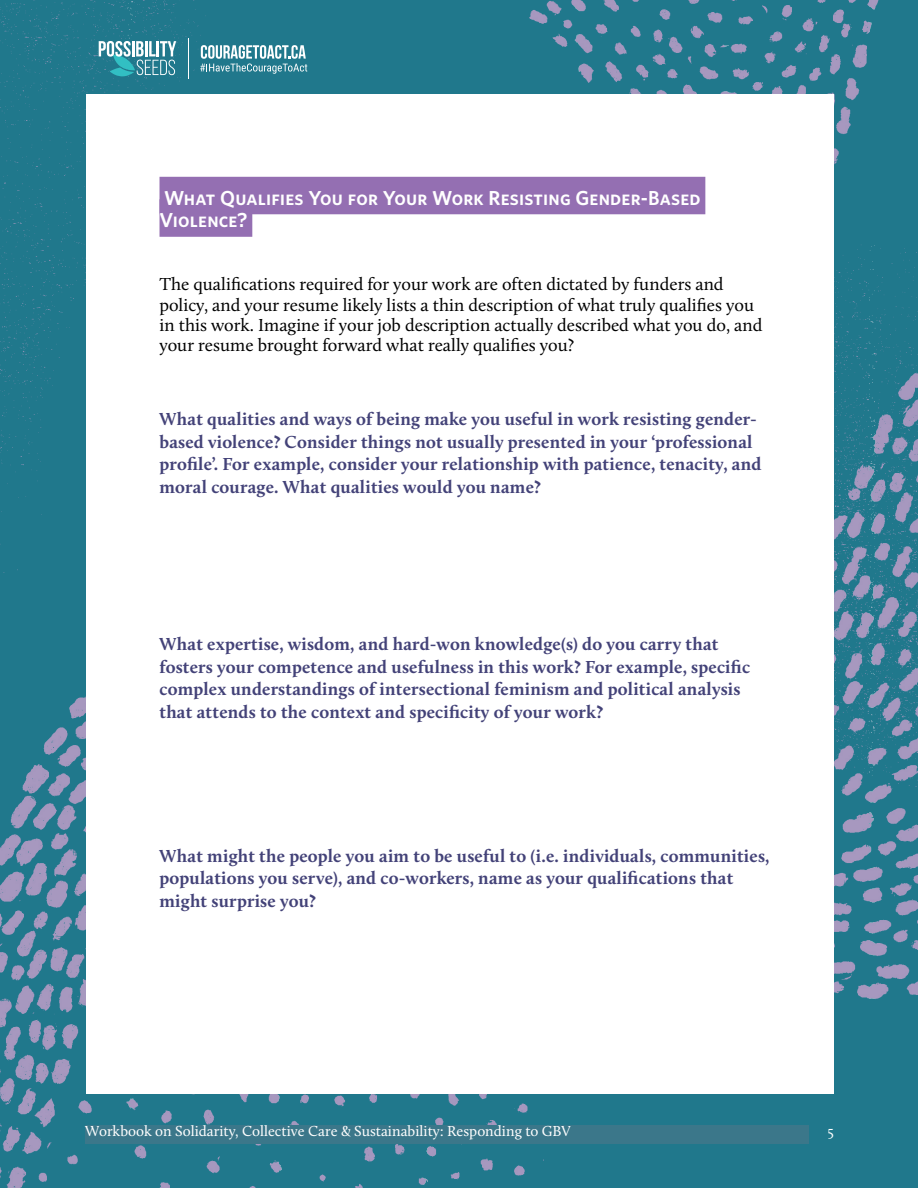
<style>
.page{position:relative;width:918px;height:1188px;background:#fff}
.page>*{position:absolute;margin:0;border:0;box-sizing:border-box;transform-origin:0 0}
.t1{font:20.25px/22.5px "Whitney HTF Semi Bold SC";letter-spacing:.01em;color:#fff}
.t2{font:700 18px/22.5px "Calluna";letter-spacing:.01em;color:#434278}
.t3{font:18px/20.2px "Calluna";color:#000}
.t4{font:15px "Calluna";color:#fff}
</style>
<div class="page">
<img style="left:0;top:0;width:918px;height:1188px">
<div style="left:85px;top:1125px;width:724px;height:18px;background:#3b778a"></div>
<div style="left:86px;top:94px;width:748px;height:1000px;background:#fff"></div>
<div style="left:160px;top:177px;width:545px;height:37px;background:#946fb2"></div>
<div style="left:160px;top:199px;width:92px;height:38px;background:#946fb2"></div>
<svg style="left:99px;top:41px;width:77px;height:35px"></svg>
<svg style="left:200px;top:45px;width:107px;height:29px;background:#68a3b1"></svg>
<hr style="left:188px;top:38px;width:1px;height:41px;background:#fff">
<p class="t1" style="left:160px;top:186px;width:543px">What Qualifies You for Your Work Resisting Gender-Based<br>Violence?</p>
<p class="t3" style="left:160px;top:274px;width:605px">The qualifications required for your work are often dictated by funders and policy, and your resume likely lists a thin description of what truly qualifies you in this work. Imagine if your job description actually described what you do, and your resume brought forward what really qualifies you?</p>
<p class="t2" style="left:160px;top:407px;width:604px">What qualities and ways of being make you useful in work resisting gender&shy;based violence? Consider things not usually presented in your ‘professional profile’. For example, consider your relationship with patience, tenacity, and moral courage. What qualities would you name?</p>
<p class="t2" style="left:160px;top:632px;width:592px">What expertise, wisdom, and hard-won knowledge(s) do you carry that fosters your competence and usefulness in this work? For example, specific complex understandings of intersectional feminism and political analysis that attends to the context and specificity of your work?</p>
<p class="t2" style="left:160px;top:844px;width:612px">What might the people you aim to be useful to (i.e. individuals, communities, populations you serve), and co-workers, name as your qualifications that might surprise you?</p>
<p class="t4" style="left:85px;top:1122px;width:487px">Workbook on Solidarity, Collective Care &amp; Sustainability: Responding to GBV</p>
<p class="t4" style="left:828px;top:1122px;width:8px">5</p>
</div>
